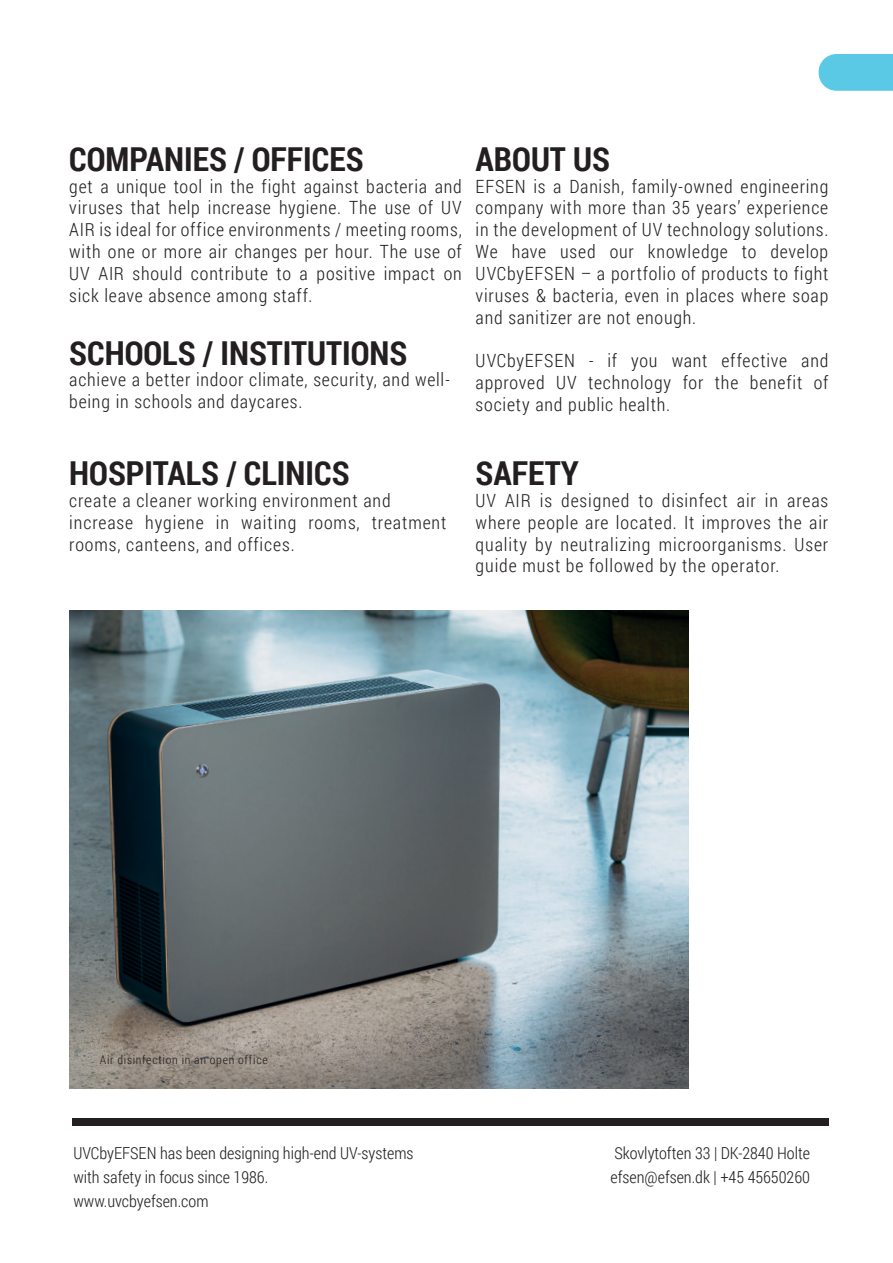
<style>
.page{position:relative;width:893px;height:1263px;background:#fff}
.page>*{position:absolute;margin:0;border:0;box-sizing:border-box;transform-origin:0 0}
.t1{font:700 33px "Roboto Condensed";color:#231f20}
.t2{font:300 18.15px/21.9px "Roboto Condensed";letter-spacing:.045em;color:#231f20;text-align:justify}
.t3{font:300 16.5px/24px "Roboto Condensed";color:#231f20}
.t4{font:300 12px "Roboto Condensed";letter-spacing:.06em;color:#231f20}
</style>
<div class="page">
<img style="left:69px;top:610px;width:620px;height:479px">
<svg style="left:819px;top:54px;width:74px;height:37px;background:#62cbe6"></svg>
<div style="left:72px;top:1118px;width:756px;height:7px;background:#231f20"></div>
<h1 class="t1" style="left:69px;top:140px;width:296px">COMPANIES / OFFICES</h1>
<p class="t2" style="left:69px;top:176px;width:394px">get a unique tool in the fight against bacteria and viruses that help increase hygiene. The use of UV AIR is ideal for office environments / meeting rooms, with one or more air changes per hour. The use of UV AIR should contribute to a positive impact on sick leave absence among staff.</p>
<h1 class="t1" style="left:69px;top:334px;width:340px">SCHOOLS / INSTITUTIONS</h1>
<p class="t2" style="left:69px;top:370px;width:382px">achieve a better indoor climate, security, and well&shy;being in schools and daycares.</p>
<h1 class="t1" style="left:476px;top:140px;width:136px">ABOUT US</h1>
<p class="t2" style="left:476px;top:176px;width:354px">EFSEN is a Danish, family-owned engineering company with more than 35 years’ experience in the development of UV technology solutions.<br>We have used our knowledge to develop UVCbyEFSEN – a portfolio of products to fight viruses &amp; bacteria, even in places where soap and sanitizer are not enough.</p>
<p class="t2" style="left:476px;top:351px;width:354px">UVCbyEFSEN - if you want effective and approved UV technology for the benefit of society and public health.</p>
<h1 class="t1" style="left:69px;top:454px;width:282px">HOSPITALS / CLINICS</h1>
<p class="t2" style="left:69px;top:491px;width:379px;text-align:left">create a cleaner working environment and increase hygiene in waiting rooms, treatment rooms, canteens, and offices.</p>
<h1 class="t1" style="left:476px;top:454px;width:105px">SAFETY</h1>
<p class="t2" style="left:476px;top:491px;width:354px">UV AIR is designed to disinfect air in areas where people are located. It improves the air quality by neutralizing microorganisms. User guide must be followed by the operator.</p>
<p class="t4" style="left:100px;top:1055px;width:169px">Air disinfection in an open office</p>
<p class="t3" style="left:73px;top:1143px;width:342px">UVCbyEFSEN has been designing high-end UV-systems with safety in focus since 1986.<br>www.uvcbyefsen.com</p>
<p class="t3" style="left:611px;top:1143px;width:201px">Skovlytoften 33 | DK-2840 Holte efsen@efsen.dk | +45 45650260</p>
</div>
